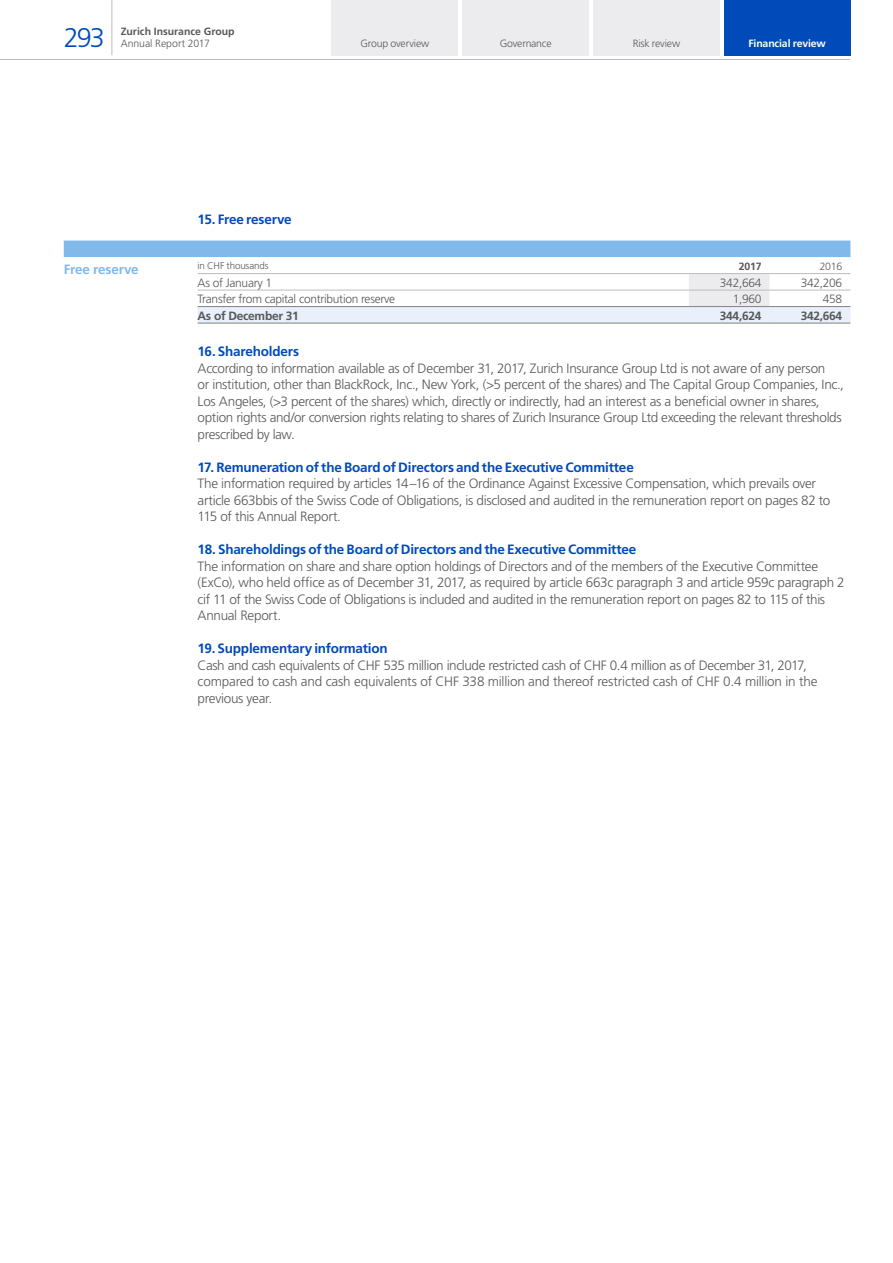
<style>
.page{position:relative;width:893px;height:1263px;background:#fff}
.page>*{position:absolute;margin:0;border:0;box-sizing:border-box;transform-origin:0 0}
.t1{font:300 27px "Frutiger LT Std";color:#004aba}
.t2{font:300 13.5px/16.5px "Frutiger LT Std";letter-spacing:-.025em;color:#57585a}
.t3{font:700 13.5px "Frutiger LT Std";letter-spacing:-.015em;color:#004aba}
.t4{font:700 13.5px "Frutiger LT Std";letter-spacing:-.015em;color:#81b9ea}
.t5{font:300 12px "Frutiger LT Std";letter-spacing:-.025em;color:#57585a}
.t6{font:700 12px "Frutiger LT Std";letter-spacing:-.025em;color:#57585a}
.t7{font:300 10.5px "Frutiger LT Std";letter-spacing:-.02em;color:#57585a}
.t8{font:700 10.5px "Frutiger LT Std";color:#57585a}
.t9{font:700 10.5px "Frutiger LT Std";letter-spacing:-.015em;color:#fff}
.t10{font:300 9.75px "Frutiger LT Std";letter-spacing:-.01em;color:#57585a}
</style>
<div class="page">
<hr style="left:0;top:59px;width:850px;height:1px;background:#bcbdc0">
<hr style="left:112px;top:0;width:1px;height:55px;background:#bcbdc0">
<div style="left:64px;top:241px;width:786px;height:16px;background:#81b9ea"></div>
<svg style="left:198px;top:274px;width:652px;height:49px"></svg>
<hr style="left:198px;top:273px;width:491px;height:1px;background:#bcbdc0">
<hr style="left:689px;top:273px;width:81px;height:1px;background:#bcbdc0">
<hr style="left:770px;top:273px;width:80px;height:1px;background:#bcbdc0">
<hr style="left:198px;top:290px;width:491px;height:1px;background:#bcbdc0">
<hr style="left:689px;top:290px;width:81px;height:1px;background:#bcbdc0">
<hr style="left:770px;top:290px;width:80px;height:1px;background:#bcbdc0">
<hr style="left:198px;top:306px;width:491px;height:1px;background:#808285">
<hr style="left:689px;top:306px;width:81px;height:1px;background:#808285">
<hr style="left:770px;top:306px;width:80px;height:1px;background:#808285">
<hr style="left:198px;top:323px;width:491px;height:1px;background:#808285">
<hr style="left:689px;top:323px;width:81px;height:1px;background:#808285">
<hr style="left:770px;top:323px;width:80px;height:1px;background:#808285">
<div style="left:332px;top:0;width:126px;height:55px;background:#ececee"></div>
<div style="left:462px;top:0;width:127px;height:55px;background:#ececee"></div>
<div style="left:593px;top:0;width:127px;height:55px;background:#ececee"></div>
<div style="left:724px;top:0;width:126px;height:55px;background:#004aba"></div>
<h1 class="t1" style="left:64px;top:22px;width:43px">293</h1>
<p class="t8" style="left:121px;top:25px;width:115px">Zurich Insurance Group</p>
<p class="t7" style="left:121px;top:37px;width:91px">Annual Report 2017</p>
<p class="t7" style="left:361px;top:37px;width:70px">Group overview</p>
<p class="t7" style="left:500px;top:37px;width:53px">Governance</p>
<p class="t7" style="left:633px;top:37px;width:49px">Risk review</p>
<p class="t9" style="left:749px;top:37px;width:79px">Financial review</p>
<p class="t3" style="left:198px;top:211px;width:96px">15. Free reserve</p>
<p class="t4" style="left:64px;top:261px;width:76px">Free reserve</p>
<p class="t10" style="left:198px;top:260px;width:72px">in CHF thousands</p>
<p class="t8" style="left:739px;top:260px;width:24px">2017</p>
<p class="t7" style="left:820px;top:260px;width:24px">2016</p>
<p class="t5" style="left:198px;top:276px;width:76px">As of January 1</p>
<p class="t5" style="left:720px;top:276px;width:43px">342,664</p>
<p class="t5" style="left:801px;top:276px;width:43px">342,206</p>
<p class="t5" style="left:198px;top:292px;width:199px">Transfer from capital contribution reserve</p>
<p class="t5" style="left:733px;top:292px;width:30px">1,960</p>
<p class="t5" style="left:823px;top:292px;width:21px">458</p>
<p class="t6" style="left:198px;top:308px;width:103px">As of December 31</p>
<p class="t6" style="left:720px;top:308px;width:43px">344,624</p>
<p class="t6" style="left:801px;top:308px;width:43px">342,664</p>
<p class="t3" style="left:198px;top:343px;width:103px">16. Shareholders</p>
<p class="t2" style="left:198px;top:360px;width:648px">According to information available as of December 31, 2017, Zurich Insurance Group Ltd is not aware of any person<br>or institution, other than BlackRock, Inc., New York, (&gt;5 percent of the shares) and The Capital Group Companies, Inc., Los Angeles, (&gt;3 percent of the shares) which, directly or indirectly, had an interest as a beneficial owner in shares, option rights and/or conversion rights relating to shares of Zurich Insurance Group Ltd exceeding the relevant thresholds prescribed by law.</p>
<p class="t3" style="left:198px;top:459px;width:438px">17. Remuneration of the Board of Directors and the Executive Committee</p>
<p class="t2" style="left:198px;top:475px;width:634px">The information required by articles 14–16 of the Ordinance Against Excessive Compensation, which prevails over article 663bbis of the Swiss Code of Obligations, is disclosed and audited in the remuneration report on pages 82 to<br>115 of this Annual Report.</p>
<p class="t3" style="left:198px;top:541px;width:440px">18. Shareholdings of the Board of Directors and the Executive Committee</p>
<p class="t2" style="left:198px;top:558px;width:649px">The information on share and share option holdings of Directors and of the members of the Executive Committee (ExCo), who held office as of December 31, 2017, as required by article 663c paragraph 3 and article 959c paragraph 2 cif 11 of the Swiss Code of Obligations is included and audited in the remuneration report on pages 82 to 115 of this Annual Report.</p>
<p class="t3" style="left:198px;top:640px;width:192px">19. Supplementary information</p>
<p class="t2" style="left:198px;top:657px;width:621px">Cash and cash equivalents of CHF 535 million include restricted cash of CHF 0.4 million as of December 31, 2017, compared to cash and cash equivalents of CHF 338 million and thereof restricted cash of CHF 0.4 million in the previous year.</p>
</div>
